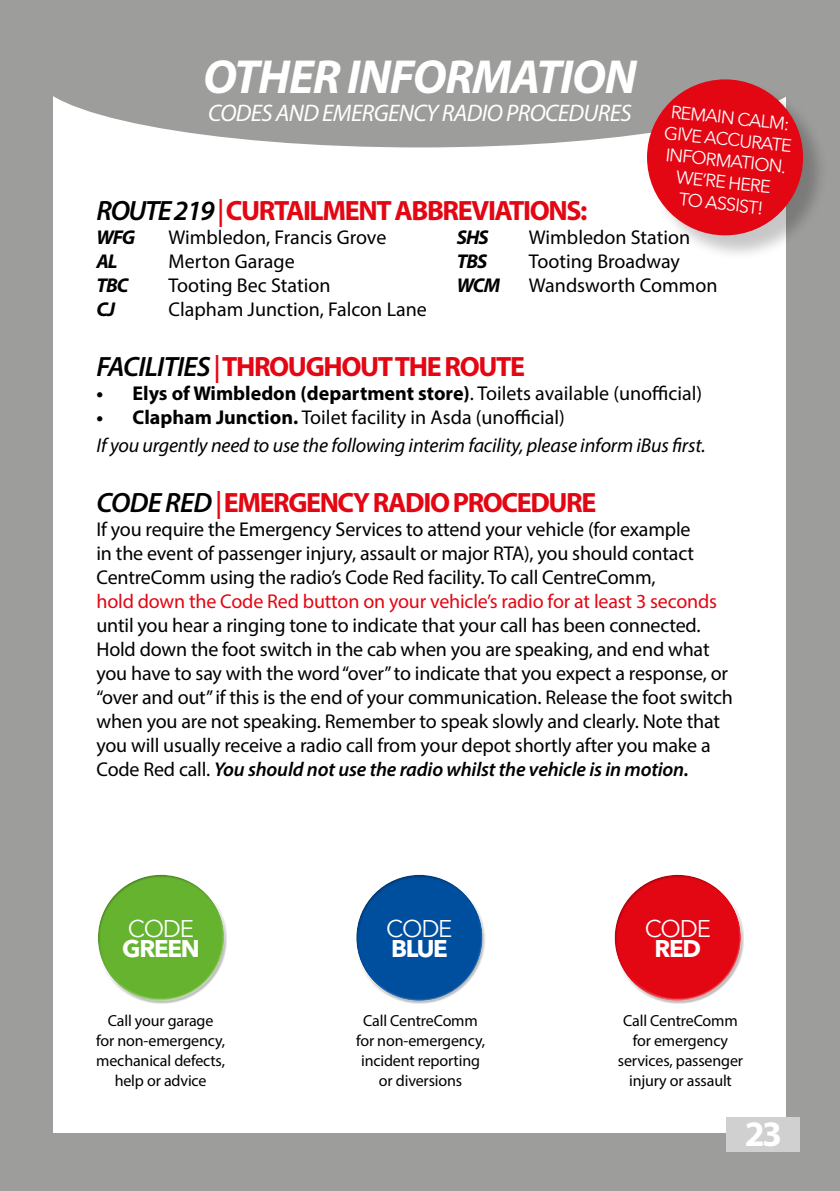
<style>
.page{position:relative;width:840px;height:1191px;background:#fff}
.page>*{position:absolute;margin:0;border:0;box-sizing:border-box;transform-origin:0 0}
.t1{font:italic 700 48px "Myriad Pro";letter-spacing:-.025em;color:#fff}
.t2{font:700 36px "Myriad Pro";color:#fff}
.t3{font:700 28px "Myriad Pro";letter-spacing:-.05em;color:#e30613}
.t4{font:italic 24px "Myriad Pro";letter-spacing:-.025em;color:#fff}
.t5{font:24px "Avenir Next LT Pro";letter-spacing:-.05em;color:#fff}
.t6{font:700 24px "Avenir Next LT Pro";letter-spacing:-.05em;color:#fff}
.t7{font:20px/24px "Myriad Pro";letter-spacing:-.01em;color:#000}
.t8{font:italic 20px/28px "Myriad Pro";letter-spacing:-.01em;color:#000}
.t9{font:700 20px "Myriad Pro";color:#000}
.t10{font:20px "Myriad Pro";letter-spacing:-.01em;color:#e30613}
.t11{font:italic 700 20px "Myriad Pro";letter-spacing:-.05em;color:#000}
.t12{font:18px/21.6px "Avenir Next LT Pro";color:#fff;text-align:center}
.t13{font:16px/20px "Myriad Pro";letter-spacing:-.01em;color:#000;text-align:center}
.s1{font-weight:600;font-style:italic;color:#000}
.s2{font-weight:600;font-style:italic}
.s3{font-weight:400}
.s4{font-weight:700;font-style:normal}
.s5{font-style:normal}
</style>
<div class="page">
<div style="left:0;top:0;width:839px;height:1191px;background:#9d9d9c"></div>
<div style="left:54px;top:58px;width:731px;height:1074px;background:#fff"></div>
<div style="left:35px;top:0;width:769px;height:147px;background:#9d9d9c;border-radius:50%"></div>
<div style="left:726px;top:1117px;width:73px;height:34px;background:#d0d0d0"></div>
<div style="left:648px;top:82px;width:180px;height:180px;background:#000;opacity:.22"></div>
<div style="left:646px;top:79px;width:156px;height:156px;background:#e30613;border-radius:50%"></div>
<div style="left:359px;top:911px;width:126px;height:93px;background:#fff;opacity:.75"></div>
<div style="left:353px;top:871px;width:126px;height:110px;background:#000;opacity:.25"></div>
<div style="left:617px;top:911px;width:126px;height:93px;background:#fff;opacity:.75"></div>
<div style="left:611px;top:871px;width:126px;height:110px;background:#000;opacity:.25"></div>
<div style="left:101px;top:911px;width:126px;height:93px;background:#fff;opacity:.75"></div>
<div style="left:95px;top:871px;width:126px;height:110px;background:#000;opacity:.25"></div>
<h1 class="t1" style="left:203px;top:45px;width:435px">OTHER INFORMATION</h1>
<p class="t4" style="left:208px;top:98px;width:425px">CODES AND EMERGENCY RADIO PROCEDURES</p>
<p class="t12" style="left:667px;top:100px;width:129px;rotate:6deg">REMAIN CALM:<br>GIVE ACCURATE<br>INFORMATION.<br>WE’RE HERE<br>TO ASSIST!</p>
<h3 class="t3" style="left:96px;top:192px;width:492px"><span class="s1">ROUTE 219</span> <span class="s2">|</span> CURTAILMENT ABBREVIATIONS:</h3>
<p class="t11" style="left:96px;top:224px;width:40px">WFG</p>
<p class="t7" style="left:168px;top:224px;width:219px">Wimbledon, Francis Grove</p>
<p class="t11" style="left:456px;top:224px;width:33px">SHS</p>
<p class="t7" style="left:528px;top:224px;width:163px">Wimbledon Station</p>
<p class="t11" style="left:96px;top:248px;width:23px">AL</p>
<p class="t7" style="left:168px;top:248px;width:128px">Merton Garage</p>
<p class="t11" style="left:456px;top:248px;width:32px">TBS</p>
<p class="t7" style="left:528px;top:248px;width:152px">Tooting Broadway</p>
<p class="t11" style="left:96px;top:272px;width:33px">TBC</p>
<p class="t7" style="left:168px;top:272px;width:163px">Tooting Bec Station</p>
<p class="t11" style="left:456px;top:272px;width:45px">WCM</p>
<p class="t7" style="left:528px;top:272px;width:190px">Wandsworth Common</p>
<p class="t11" style="left:96px;top:296px;width:20px">CJ</p>
<p class="t7" style="left:168px;top:296px;width:260px">Clapham Junction, Falcon Lane</p>
<h3 class="t3" style="left:96px;top:348px;width:430px"><span class="s1">FACILITIES</span> <span class="s2">|</span> THROUGHOUT THE ROUTE</h3>
<p class="t9" style="left:96px;top:380px;width:607px">• Elys of Wimbledon (department store)<span class="s3">. Toilets available (unofficial)</span></p>
<p class="t8" style="left:96px;top:402px;width:610px"><span class="s4">• Clapham Junction.</span> <span class="s5">Toilet facility in Asda (unofficial)<br></span>If you urgently need to use the following interim facility, please inform iBus first.</p>
<h3 class="t3" style="left:96px;top:484px;width:501px"><span class="s1">CODE RED</span> <span class="s2">|</span> EMERGENCY RADIO PROCEDURE</h3>
<p class="t7" style="left:96px;top:516px;width:598px">If you require the Emergency Services to attend your vehicle (for example in the event of passenger injury, assault or major RTA), you should contact<br>CentreComm using the radio’s Code Red facility. To call CentreComm,</p>
<p class="t10" style="left:96px;top:588px;width:621px">hold down the Code Red button on your vehicle’s radio for at least 3 seconds</p>
<p class="t7" style="left:96px;top:612px;width:637px">until you hear a ringing tone to indicate that your call has been connected.<br>Hold down the foot switch in the cab when you are speaking, and end what you have to say with the word “over” to indicate that you expect a response, or “over and out” if this is the end of your communication. Release the foot switch when you are not speaking. Remember to speak slowly and clearly. Note that you will usually receive a radio call from your depot shortly after you make a Code Red call. <span class="s2">You should not use the radio whilst the vehicle is in motion.</span></p>
<p class="t5" style="left:128px;top:914px;width:68px">CODE</p>
<p class="t6" style="left:122px;top:934px;width:79px">GREEN</p>
<p class="t5" style="left:386px;top:914px;width:68px">CODE</p>
<p class="t6" style="left:391px;top:934px;width:58px">BLUE</p>
<p class="t5" style="left:644px;top:914px;width:68px">CODE</p>
<p class="t6" style="left:654px;top:934px;width:48px">RED</p>
<p class="t13" style="left:96px;top:1010px;width:130px">Call your garage<br>for non-emergency, mechanical defects, help or advice</p>
<p class="t13" style="left:356px;top:1010px;width:130px">Call CentreComm for non-emergency, incident reporting or diversions</p>
<p class="t13" style="left:617px;top:1010px;width:127px">Call CentreComm for emergency services, passenger injury or assault</p>
<h2 class="t2" style="left:744px;top:1110px;width:39px">23</h2>
</div>
